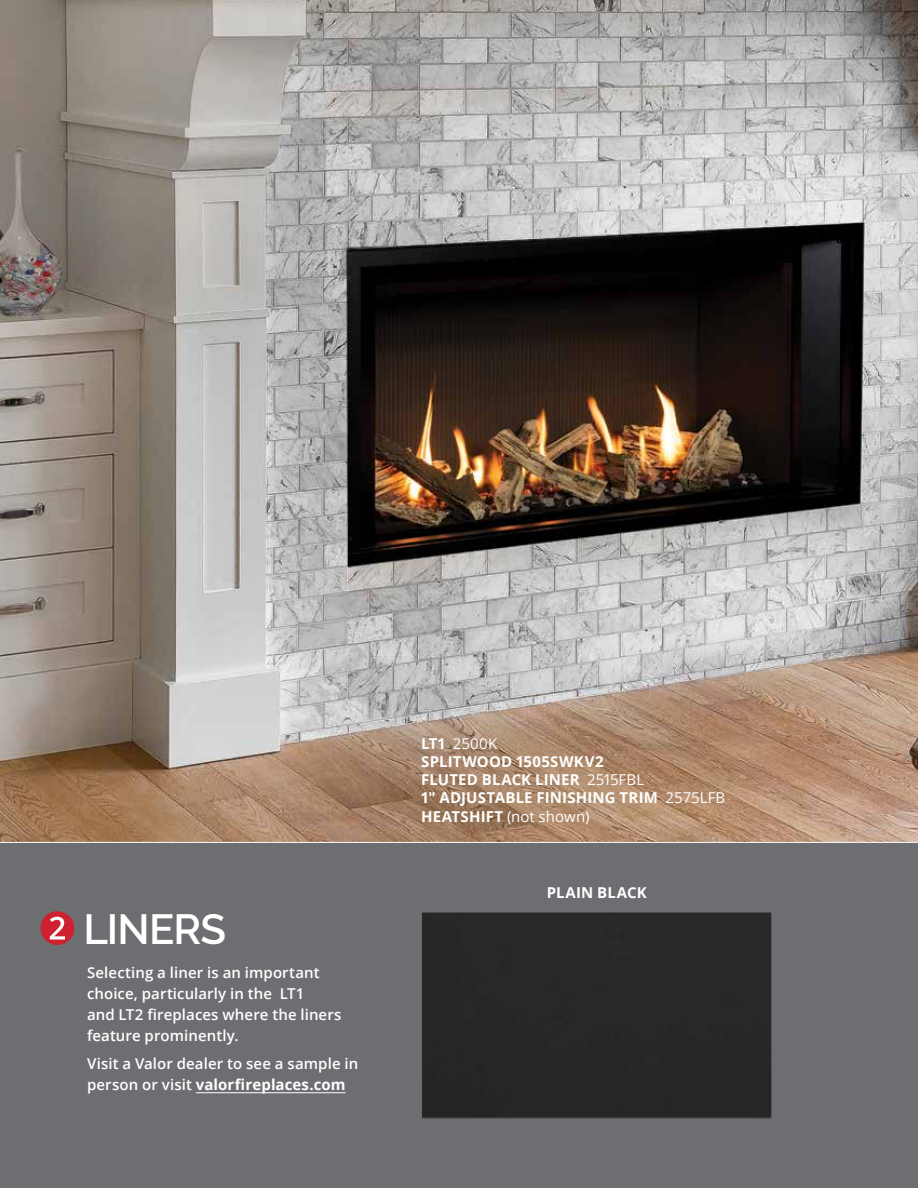
<style>
.page{position:relative;width:918px;height:1188px;background:#fff}
.page>*{position:absolute;margin:0;border:0;box-sizing:border-box;transform-origin:0 0}
.PAGE_HEADER_reverse{font:600 42px "Raleway";letter-spacing:-.02em;color:#fff}
.BODY_white{font:600 15px/21px "Open Sans";letter-spacing:.005em;color:#fff}
.UC_Caption_white{font:700 15px "Open Sans";letter-spacing:.01em;color:#fff}
.UC_Caption_white-2{font:15px "Open Sans";letter-spacing:.01em;color:#fff}
.DESCRIPTIONS{font:700 15px "Open Sans";letter-spacing:.01em;color:#fff}
.s1{font-weight:700}
.s2{font-weight:400}
</style>
<div class="page">
<img style="left:0;top:0;width:918px;height:842px">
<div style="left:0;top:842px;width:918px;height:346px;background:#6d6e71"></div>
<div style="left:40px;top:911px;width:34px;height:34px;background:#ce202f;border-radius:50%"></div>
<svg style="left:50px;top:917px;width:15px;height:23px"></svg>
<hr style="left:196px;top:1092px;width:150px;height:1px;background:#fff">
<div style="left:423px;top:914px;width:347px;height:203px;background:#282828"></div>
<div style="left:421px;top:912px;width:351px;height:207px;border:1px solid #6d6e71"></div>
<p class="PAGE_HEADER_reverse" style="left:83px;top:905px;width:144px">LINERS</p>
<p class="BODY_white" style="left:87px;top:962px;width:256px">Selecting a liner is an important choice, particularly in the LT1<br>and LT2 fireplaces where the liners feature prominently.</p>
<p class="BODY_white" style="left:87px;top:1052px;width:273px">Visit a Valor dealer to see a sample in person or visit <span class="s1">valorfireplaces.com</span></p>
<p class="UC_Caption_white-2" style="left:421px;top:733px;width:78px"><span class="s1">LT1</span> 2500K</p>
<p class="UC_Caption_white" style="left:421px;top:751px;width:184px">SPLITWOOD 1505SWKV2</p>
<p class="UC_Caption_white" style="left:421px;top:769px;width:225px">FLUTED BLACK LINER <span class="s2">2515FBL</span></p>
<p class="UC_Caption_white" style="left:421px;top:787px;width:306px">1" ADJUSTABLE FINISHING TRIM <span class="s2">2575LFB</span></p>
<p class="UC_Caption_white-2" style="left:421px;top:806px;width:170px"><span class="s1">HEATSHIFT</span> (not shown)</p>
<p class="DESCRIPTIONS" style="left:547px;top:882px;width:101px">PLAIN BLACK</p>
</div>
